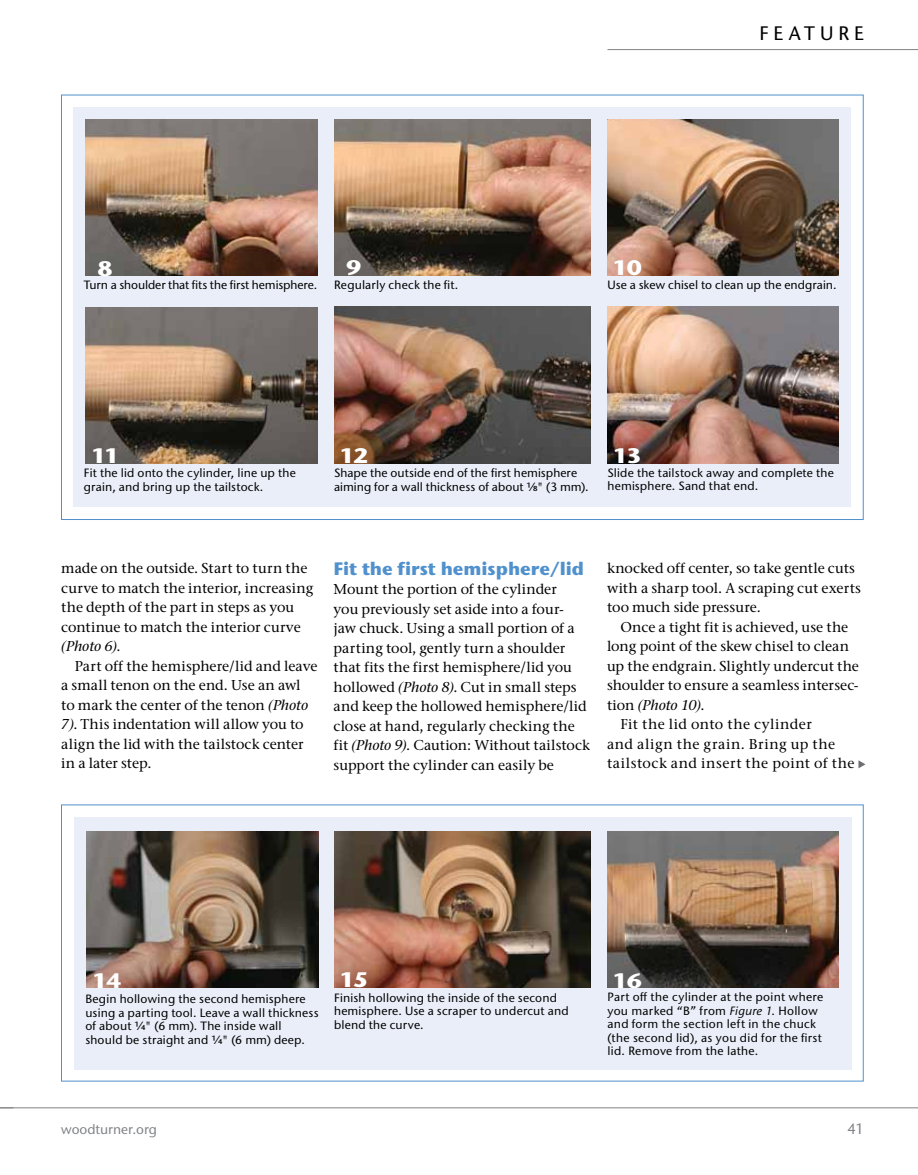
<style>
.page{position:relative;width:918px;height:1175px;background:#fff}
.page>*{position:absolute;margin:0;border:0;box-sizing:border-box;transform-origin:0 0}
.t1{font:700 21px "Stone Sans ITC Pro";letter-spacing:-.075em;color:#fff;scale:1.1 1}
.t2{font:500 19.5px "Stone Sans ITC Pro";letter-spacing:.255em;color:#000}
.t3{font:700 18px "Stone Sans ITC Pro";color:#5091cd}
.t4{font:500 15px "Stone Sans ITC Pro";color:#808285}
.t5{font:500 14.25px/19.5px "Stone Serif ITC Pro";letter-spacing:.005em;color:#000}
.t6{font:500 14.25px "Stone Serif ITC Pro";letter-spacing:.04em;color:#000}
.t7{font:500 14.25px "Stone Serif ITC Pro";letter-spacing:.045em;color:#000}
.t8{font:500 14.25px "Stone Serif ITC Pro";letter-spacing:.025em;color:#000}
.t9{font:italic 500 14.25px "Stone Serif ITC Pro";color:#000}
.t10{font:500 13.5px "Stone Sans ITC Pro";color:#808285}
.t11{font:500 12px/13.5px "Stone Sans ITC Pro";letter-spacing:.015em;color:#000}
.t12{font:500 12px "Stone Sans ITC Pro";letter-spacing:-.005em;color:#000}
.s1{font-style:italic}
.s2{font-style:normal}
</style>
<div class="page">
<hr style="left:0;top:1107px;width:918px;height:1px;background:#808285">
<hr style="left:608px;top:49px;width:310px;height:1px;background:#808285">
<div style="left:74px;top:817px;width:778px;height:252px;background:#e9eef8"></div>
<img style="left:87px;top:831px;width:232px;height:156px">
<img style="left:608px;top:831px;width:231px;height:156px">
<img style="left:334px;top:831px;width:257px;height:156px">
<div style="left:61px;top:95px;width:803px;height:425px;background:#fff;border:1px solid #5091cd"></div>
<div style="left:73px;top:107px;width:778px;height:399px;background:#e9eef8"></div>
<img style="left:85px;top:119px;width:232px;height:157px">
<img style="left:608px;top:119px;width:231px;height:156px">
<img style="left:334px;top:119px;width:257px;height:156px">
<img style="left:85px;top:307px;width:232px;height:156px">
<img style="left:608px;top:307px;width:231px;height:156px">
<img style="left:334px;top:307px;width:257px;height:156px">
<svg style="left:858px;top:760px;width:8px;height:8px"></svg>
<h1 class="t1" style="left:98px;top:255px;width:16px">8</h1>
<h1 class="t1" style="left:346px;top:254px;width:16px">9</h1>
<h1 class="t1" style="left:612px;top:254px;width:29px">10</h1>
<h2 class="t2" style="left:760px;top:22px;width:106px">Feature</h2>
<p class="t12" style="left:84px;top:278px;width:235px">Turn a shoulder that fits the first hemisphere.</p>
<p class="t11" style="left:334px;top:278px;width:126px">Regularly check the fit.</p>
<p class="t11" style="left:608px;top:278px;width:231px">Use a skew chisel to clean up the endgrain.</p>
<h1 class="t1" style="left:91px;top:442px;width:27px">11</h1>
<h1 class="t1" style="left:339px;top:442px;width:28px">12</h1>
<h1 class="t1" style="left:613px;top:442px;width:28px">13</h1>
<p class="t11" style="left:84px;top:466px;width:214px">Fit the lid onto the cylinder, line up the grain, and bring up the tailstock.</p>
<p class="t11" style="left:334px;top:466px;width:256px">Shape the outside end of the first hemisphere aiming for a wall thickness of about ⅛" (3 mm).</p>
<p class="t11" style="left:608px;top:466px;width:228px">Slide the tailstock away and complete the hemisphere. Sand that end.</p>
<p class="t5" style="left:61px;top:558px;width:254px">made on the outside. Start to turn the curve to match the interior, increasing the depth of the part in steps as you continue to match the interior curve <span class="s1">(Photo 6)</span>.</p>
<p class="t5" style="left:61px;top:656px;width:258px;text-indent:13px">Part off the hemisphere/lid and leave a small tenon on the end. Use an awl to mark the center of the tenon <span class="s1">(Photo 7)</span>. This indentation will allow you to align the lid with the tailstock center in a later step.</p>
<p class="t3" style="left:334px;top:556px;width:252px">Fit the first hemisphere/lid</p>
<p class="t5" style="left:334px;top:579px;width:258px">Mount the portion of the cylinder<br>you previously set aside into a four-<br>jaw chuck. Using a small portion of a parting tool, gently turn a shoulder that fits the first hemisphere/lid you hollowed <span class="s1">(Photo 8)</span>. Cut in small steps and keep the hollowed hemisphere/lid close at hand, regularly checking the fit <span class="s1">(Photo 9)</span>. Caution: Without tailstock support the cylinder can easily be</p>
<p class="t5" style="left:607px;top:558px;width:255px">knocked off center, so take gentle cuts with a sharp tool. A scraping cut exerts too much side pressure.</p>
<p class="t5" style="left:621px;top:617px;width:229px">Once a tight fit is achieved, use the</p>
<p class="t5" style="left:607px;top:636px;width:244px">long point of the skew chisel to clean</p>
<p class="t5" style="left:607px;top:656px;width:253px">up the endgrain. Slightly undercut the</p>
<p class="t5" style="left:607px;top:675px;width:253px">shoulder to ensure a seamless intersec-</p>
<p class="t9" style="left:607px;top:696px;width:99px"><span class="s2">tion</span> (Photo 10)<span class="s2">.</span></p>
<p class="t8" style="left:621px;top:715px;width:193px">Fit the lid onto the cylinder</p>
<p class="t7" style="left:607px;top:735px;width:230px">and align the grain. Bring up the</p>
<p class="t6" style="left:607px;top:754px;width:249px">tailstock and insert the point of the</p>
<h1 class="t1" style="left:92px;top:966px;width:28px">14</h1>
<h1 class="t1" style="left:339px;top:966px;width:28px">15</h1>
<h1 class="t1" style="left:613px;top:966px;width:28px">16</h1>
<p class="t11" style="left:85px;top:992px;width:235px">Begin hollowing the second hemisphere using a parting tool. Leave a wall thickness of about ¼" (6 mm). The inside wall should be straight and ¼" (6 mm) deep.</p>
<p class="t11" style="left:334px;top:990px;width:236px">Finish hollowing the inside of the second hemisphere. Use a scraper to undercut and blend the curve.</p>
<p class="t11" style="left:608px;top:990px;width:217px">Part off the cylinder at the point where you marked “B” from <span class="s1">Figure 1</span>. Hollow and form the section left in the chuck (the second lid), as you did for the first lid. Remove from the lathe.</p>
<p class="t10" style="left:61px;top:1120px;width:98px">woodturner.org</p>
<p class="t4" style="left:848px;top:1119px;width:18px">41</p>
</div>
